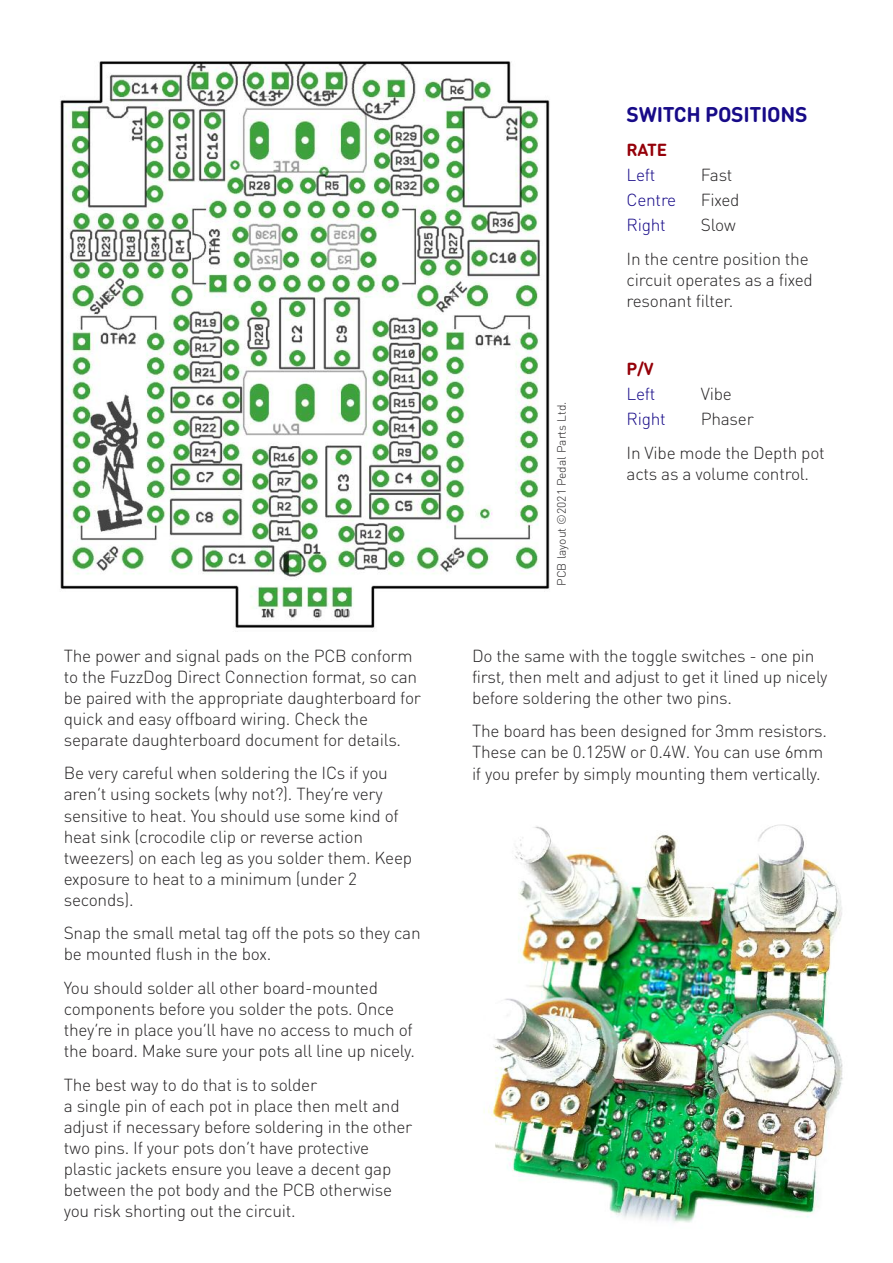
<style>
.page{position:relative;width:893px;height:1263px;background:#fff}
.page>*{position:absolute;margin:0;border:0;box-sizing:border-box;transform-origin:0 0}
.t1{font:700 21px "DIN Round Pro";letter-spacing:-.015em;color:#170a88}
.t2{font:300 17.25px/21px "DIN Round Pro";letter-spacing:-.015em;color:#272526}
.t3{font:300 17.25px "DIN Round Pro";letter-spacing:-.015em;color:#170a88}
.t4{font:700 17.25px "DIN Round Pro";color:#950009}
.t5{font:300 12px "DIN Round Pro";color:#272526}
</style>
<div class="page">
<img style="left:60px;top:61px;width:490px;height:568px">
<img style="left:483px;top:824px;width:360px;height:399px">
<p class="t2" style="left:64px;top:645px;width:359px">The power and signal pads on the PCB conform to the FuzzDog Direct Connection format, so can be paired with the appropriate daughterboard for quick and easy offboard wiring. Check the separate daughterboard document for details.</p>
<p class="t2" style="left:64px;top:763px;width:350px">Be very careful when soldering the ICs if you aren’t using sockets (why not?). They’re very sensitive to heat. You should use some kind of heat sink (crocodile clip or reverse action tweezers) on each leg as you solder them. Keep exposure to heat to a minimum (under 2 seconds).</p>
<p class="t2" style="left:64px;top:923px;width:358px">Snap the small metal tag off the pots so they can be mounted flush in the box.</p>
<p class="t2" style="left:64px;top:977px;width:353px">You should solder all other board-mounted components before you solder the pots. Once they’re in place you’ll have no access to much of the board. Make sure your pots all line up nicely.</p>
<p class="t2" style="left:64px;top:1074px;width:350px">The best way to do that is to solder<br>a single pin of each pot in place then melt and adjust if necessary before soldering in the other two pins. If your pots don’t have protective plastic jackets ensure you leave a decent gap between the pot body and the PCB otherwise you risk shorting out the circuit.</p>
<p class="t5" style="left:555px;top:586px;width:186px;rotate:-90deg">PCB layout ©2021 Pedal Parts Ltd.</p>
<p class="t1" style="left:627px;top:102px;width:182px">SWITCH POSITIONS</p>
<p class="t4" style="left:627px;top:140px;width:42px">RATE</p>
<p class="t3" style="left:627px;top:165px;width:30px">Left</p>
<p class="t2" style="left:701px;top:164px;width:33px">Fast</p>
<p class="t3" style="left:627px;top:190px;width:51px">Centre</p>
<p class="t2" style="left:701px;top:190px;width:40px">Fixed</p>
<p class="t3" style="left:627px;top:215px;width:41px">Right</p>
<p class="t2" style="left:627px;top:208px;width:184px;line-height:33.8px;text-align:center">Slow<br>In the centre position the</p>
<p class="t2" style="left:627px;top:270px;width:188px">circuit operates as a fixed resonant filter.</p>
<p class="t4" style="left:627px;top:359px;width:29px">P/V</p>
<p class="t3" style="left:627px;top:384px;width:30px">Left</p>
<p class="t2" style="left:701px;top:383px;width:33px">Vibe</p>
<p class="t3" style="left:627px;top:409px;width:41px">Right</p>
<p class="t2" style="left:627px;top:402px;width:200px;line-height:33.8px;text-align:center">Phaser<br>In Vibe mode the Depth pot</p>
<p class="t2" style="left:627px;top:463px;width:184px">acts as a volume control.</p>
<p class="t2" style="left:472px;top:645px;width:357px">Do the same with the toggle switches - one pin first, then melt and adjust to get it lined up nicely before soldering the other two pins.</p>
<p class="t2" style="left:472px;top:721px;width:357px">The board has been designed for 3mm resistors.<br>These can be 0.125W or 0.4W. You can use 6mm if you prefer by simply mounting them vertically.</p>
</div>
